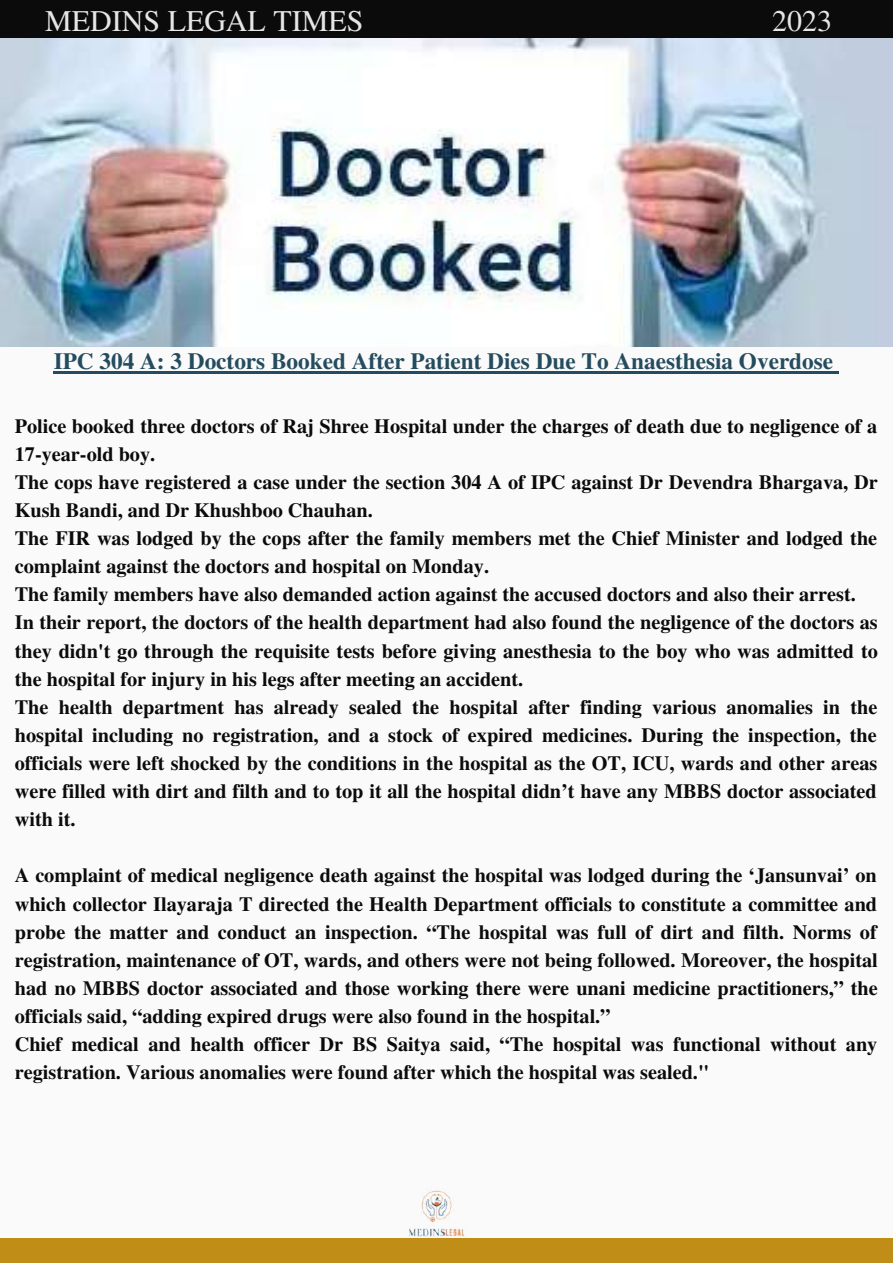
<style>
.page{position:relative;width:893px;height:1264px;background:#fff}
.page>*{position:absolute;margin:0;border:0;box-sizing:border-box;transform-origin:0 0}
.t1{font:30px "Te X Gyre Termes";color:#e6e6e6}
.t2{font:700 23.25px "Te X Gyre Termes";color:#244c5e}
.t3{font:700 20.25px/28px "Te X Gyre Termes";color:#0b0b0b}
</style>
<div class="page">
<div style="left:0;top:0;width:892px;height:1262px;background:#fafafa"></div>
<img style="left:0;top:38px;width:892px;height:308px">
<div style="left:0;top:0;width:892px;height:38px;background:#0b0b0b"></div>
<div style="left:0;top:1237px;width:892px;height:25px;background:#c08d16"></div>
<img style="left:374px;top:1190px;width:124px;height:48px">
<hr style="left:54px;top:371px;width:779px;height:2px;background:#244c5e">
<h1 class="t1" style="left:45px;top:-1px;width:319px">MEDINS LEGAL TIMES</h1>
<h1 class="t1" style="left:772px;top:-1px;width:61px">2023</h1>
<p class="t2" style="left:54px;top:343px;width:781px">IPC 304 A: 3 Doctors Booked After Patient Dies Due To Anaesthesia Overdose</p>
<p class="t3" style="left:15px;top:411px;width:864px">Police booked three doctors of Raj Shree Hospital under the charges of death due to negligence of a 17-year-old boy.<br>The cops have registered a case under the section 304 A of IPC against Dr Devendra Bhargava, Dr Kush Bandi, and Dr Khushboo Chauhan.<br>The FIR was lodged by the cops after the family members met the Chief Minister and lodged the complaint against the doctors and hospital on Monday.<br>The family members have also demanded action against the accused doctors and also their arrest.<br>In their report, the doctors of the health department had also found the negligence of the doctors as they didn't go through the requisite tests before giving anesthesia to the boy who was admitted to the hospital for injury in his legs after meeting an accident.<br>The health department has already sealed the hospital after finding various anomalies in the hospital including no registration, and a stock of expired medicines. During the inspection, the officials were left shocked by the conditions in the hospital as the OT, ICU, wards and other areas were filled with dirt and filth and to top it all the hospital didn’t have any MBBS doctor associated with it.</p>
<p class="t3" style="left:15px;top:860px;width:864px">A complaint of medical negligence death against the hospital was lodged during the ‘Jansunvai’ on which collector Ilayaraja T directed the Health Department officials to constitute a committee and probe the matter and conduct an inspection. “The hospital was full of dirt and filth. Norms of registration, maintenance of OT, wards, and others were not being followed. Moreover, the hospital had no MBBS doctor associated and those working there were unani medicine practitioners,” the officials said, “adding expired drugs were also found in the hospital.”<br>Chief medical and health officer Dr BS Saitya said, “The hospital was functional without any registration. Various anomalies were found after which the hospital was sealed."</p>
</div>
